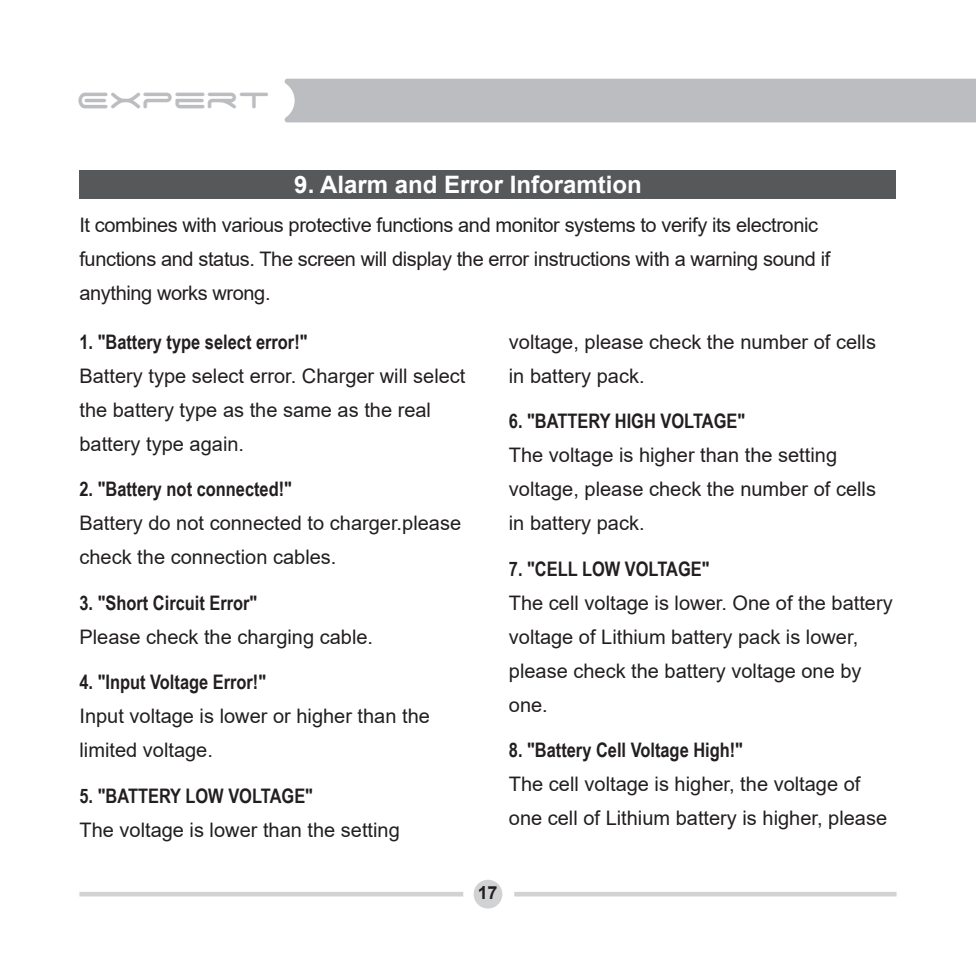
<style>
.page{position:relative;width:976px;height:976px;background:#fff}
.page>*{position:absolute;margin:0;border:0;box-sizing:border-box;transform-origin:0 0}
.t1{font:36px "Space Age";color:#bcbdc0}
.t2{font:700 24px "Arial";color:#fff}
.t3{font:20px/34px "Arial";color:#231f20}
.t4{font:700 20px "Arial Narrow";color:#231f20}
.t5{font:20px/34px "Arial";letter-spacing:-.02em;color:#231f20}
.t6{font:700 18px "Arial";color:#231f20}
</style>
<div class="page">
<div style="left:79px;top:171px;width:816px;height:28px;background:#57585a"></div>
<hr style="left:79px;top:892px;width:384px;height:4px;background:#d1d2d4">
<hr style="left:514px;top:892px;width:382px;height:4px;background:#d1d2d4">
<div style="left:473px;top:879px;width:29px;height:29px;background:#d1d2d4;border-radius:50%"></div>
<div style="left:284px;top:79px;width:691px;height:43px;background:#bcbdc0"></div>
<h1 class="t1" style="left:77px;top:84px;width:195px">Expert</h1>
<p class="t2" style="left:294px;top:168px;width:349px">9. Alarm and Error Inforamtion</p>
<p class="t5" style="left:79px;top:207px;width:752px">It combines with various protective functions and monitor systems to verify its electronic functions and status. The screen will display the error instructions with a warning sound if anything works wrong.</p>
<p class="t4" style="left:79px;top:326px;width:229px">1. "Battery type select error!"</p>
<p class="t3" style="left:79px;top:358px;width:387px">Battery type select error. Charger will select the battery type as the same as the real battery type again.</p>
<p class="t4" style="left:79px;top:474px;width:214px">2. "Battery not connected!"</p>
<p class="t3" style="left:79px;top:506px;width:383px">Battery do not connected to charger.please check the connection cables.</p>
<p class="t4" style="left:79px;top:587px;width:179px">3. "Short Circuit Error"</p>
<p class="t3" style="left:79px;top:619px;width:295px">Please check the charging cable.</p>
<p class="t4" style="left:79px;top:666px;width:188px">4. "Input Voltage Error!"</p>
<p class="t3" style="left:79px;top:698px;width:352px">Input voltage is lower or higher than the limited voltage.</p>
<p class="t4" style="left:79px;top:780px;width:235px">5. "BATTERY LOW VOLTAGE"</p>
<p class="t3" style="left:79px;top:812px;width:322px">The voltage is lower than the setting</p>
<p class="t3" style="left:508px;top:324px;width:368px">voltage, please check the number of cells in battery pack.</p>
<p class="t4" style="left:508px;top:406px;width:238px">6. "BATTERY HIGH VOLTAGE"</p>
<p class="t3" style="left:508px;top:438px;width:368px">The voltage is higher than the setting voltage, please check the number of cells in battery pack.</p>
<p class="t4" style="left:508px;top:553px;width:202px">7. "CELL LOW VOLTAGE"</p>
<p class="t3" style="left:508px;top:585px;width:385px">The cell voltage is lower. One of the battery voltage of Lithium battery pack is lower, please check the battery voltage one by one.</p>
<p class="t4" style="left:508px;top:734px;width:235px">8. "Battery Cell Voltage High!"</p>
<p class="t3" style="left:508px;top:766px;width:379px">The cell voltage is higher, the voltage of one cell of Lithium battery is higher, please</p>
<p class="t6" style="left:477px;top:880px;width:21px">17</p>
</div>
